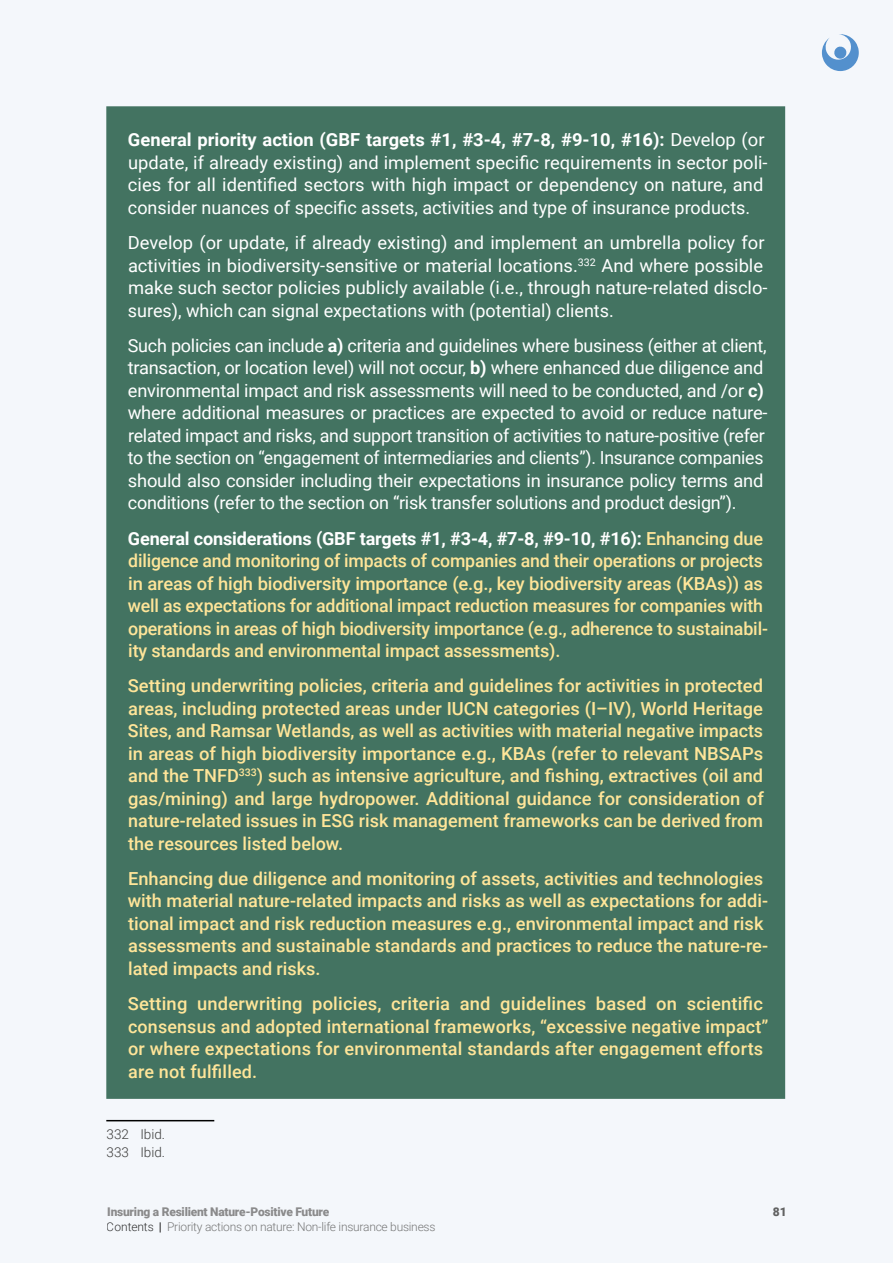
<style>
.page{position:relative;width:893px;height:1263px;background:#f4f7fb}
.page>*{position:absolute;margin:0;border:0;box-sizing:border-box;transform-origin:0 0}
.t1{font:500 18px/22.5px "Roboto";color:#ffe599}
.t2{font:18px/22.5px "Roboto";letter-spacing:-.015em;color:#fff}
.t3{font:300 13.5px/18px "Roboto";color:#3c3c3b}
.t4{font:300 12px "Roboto";letter-spacing:-.02em;color:#575756}
.t5{font:900 12px "Roboto";letter-spacing:-.02em;color:#706f6f}
.t6{font:900 12px "Roboto";color:#3c3c3b}
.s1{font-weight:700}
.s2{font-weight:700;color:#fff}
.s3{color:#000}
.s4{font-weight:700;color:#000}
</style>
<div class="page">
<svg style="left:822px;top:34px;width:37px;height:37px"></svg>
<div style="left:106px;top:106px;width:679px;height:993px;background:#437361"></div>
<hr style="left:106px;top:1120px;width:108px;height:1px;background:#000">
<p class="t2" style="left:128px;top:128px;width:641px"><span class="s1">General priority action (GBF targets #1, #3-4, #7-8, #9-10, #16):</span> Develop (or update, if already existing) and implement specific requirements in sector poli&shy;cies for all identified sectors with high impact or dependency on nature, and consider nuances of specific assets, activities and type of insurance products.</p>
<p class="t2" style="left:128px;top:231px;width:641px">Develop (or update, if already existing) and implement an umbrella policy for activities in biodiversity-sensitive or material locations.<sup>332</sup> And where possible make such sector policies publicly available (i.e., through nature-related disclo&shy;sures), which can signal expectations with (potential) clients.</p>
<p class="t2" style="left:128px;top:334px;width:641px">Such policies can include <span class="s1">a)</span> criteria and guidelines where business (either at client, transaction, or location level) will not occur, <span class="s1">b)</span> where enhanced due diligence and environmental impact and risk assessments will need to be conducted, and /or <span class="s1">c) </span>where additional measures or practices are expected to avoid or reduce nature&shy;related impact and risks, and support transition of activities to nature-positive (refer to the section on “engagement of intermediaries and clients”). Insurance companies should also consider including their expectations in insurance policy terms and conditions (refer to the section on “risk transfer solutions and product design”).</p>
<p class="t1" style="left:128px;top:526px;width:642px"><span class="s2">General considerations (GBF targets #1, #3-4, #7-8, #9-10, #16):</span> Enhancing due diligence and monitoring of impacts of companies and their operations or projects in areas of high biodiversity importance (e.g., key biodiversity areas (KBAs)) as well as expectations for additional impact reduction measures for companies with operations in areas of high biodiversity importance (e.g., adherence to sustainabil&shy;ity standards and environmental impact assessments).</p>
<p class="t1" style="left:128px;top:674px;width:637px;text-align:justify">Setting underwriting policies, criteria and guidelines for activities in protected areas, including protected areas under IUCN categories (I–IV), World Heritage Sites, and Ramsar Wetlands, as well as activities with material negative impacts in areas of high biodiversity importance e.g., KBAs (refer to relevant NBSAPs and the TNFD<sup>333</sup>) such as intensive agriculture, and fishing, extractives (oil and gas/mining) and large hydropower. Additional guidance for consideration of nature-related issues in ESG risk management frameworks can be derived from the resources listed below.</p>
<p class="t1" style="left:128px;top:866px;width:642px">Enhancing due diligence and monitoring of assets, activities and technologies with material nature-related impacts and risks as well as expectations for addi&shy;tional impact and risk reduction measures e.g., environmental impact and risk assessments and sustainable standards and practices to reduce the nature-re&shy;lated impacts and risks.</p>
<p class="t1" style="left:128px;top:992px;width:642px">Setting underwriting policies, criteria and guidelines based on scientific consensus and adopted international frameworks, “excessive negative impact” or where expectations for environmental standards after engagement efforts are not fulfilled.</p>
<p class="t3" style="left:107px;top:1124px;width:60px">332 Ibid.<br>333 Ibid.</p>
<p class="t5" style="left:107px;top:1203px;width:223px">Insuring a Resilient Nature-Positive Future</p>
<p class="t6" style="left:773px;top:1203px;width:15px">81</p>
<p class="t4" style="left:107px;top:1218px;width:330px"><span class="s3">Contents</span> <span class="s4">|</span> Priority actions on nature: Non-life insurance business</p>
</div>
